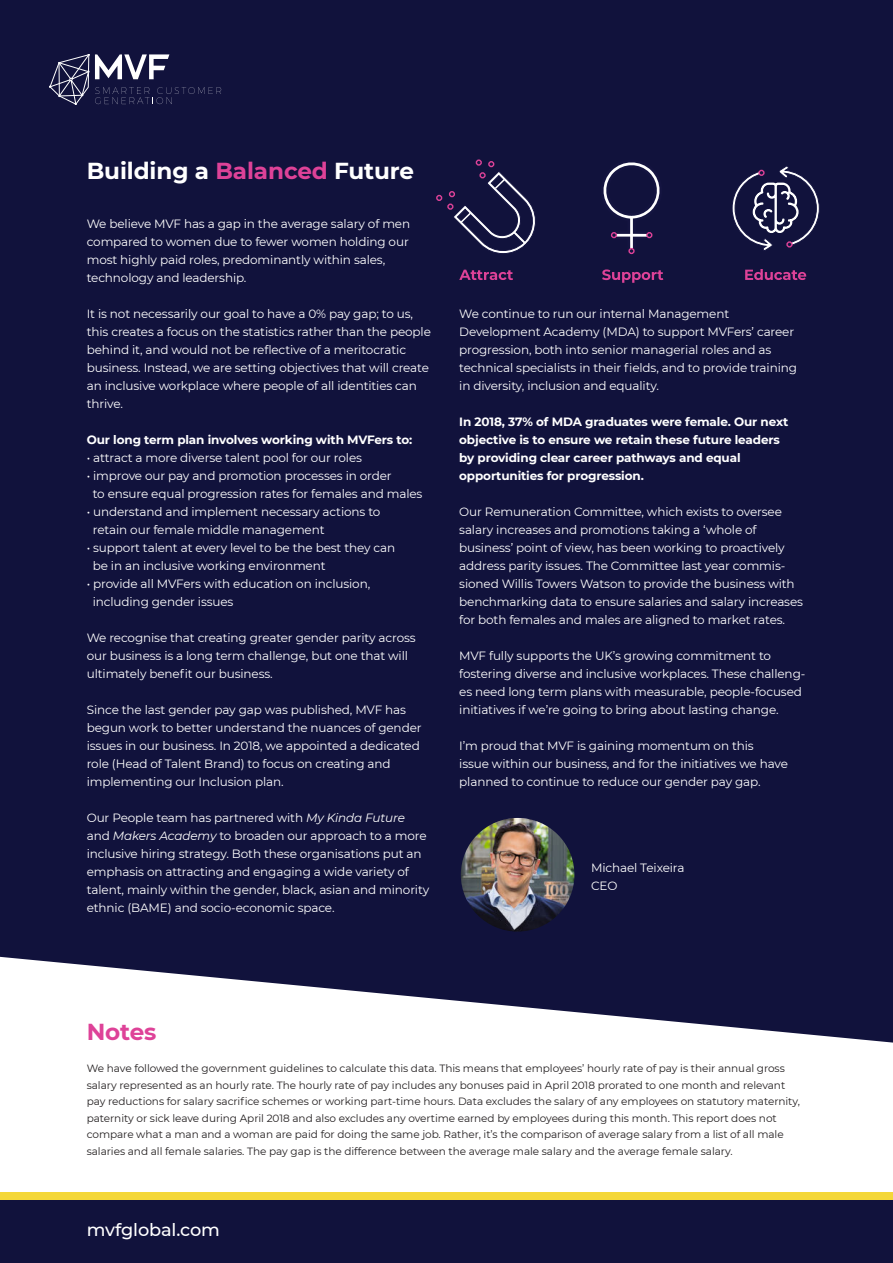
<style>
.page{position:relative;width:893px;height:1263px;background:#fff}
.page>*{position:absolute;margin:0;border:0;box-sizing:border-box;transform-origin:0 0}
.t1{font:700 23.1px "Montserrat";letter-spacing:-.005em;color:#fff}
.t2{font:700 23.1px "Montserrat";letter-spacing:-.005em;color:#de4298}
.t3{font:500 17.7px "Montserrat";letter-spacing:-.005em;color:#fff}
.t4{font:12px/18px "Montserrat";letter-spacing:-.01em;color:#fff}
.t5{font:700 12px/18px "Montserrat";letter-spacing:-.01em;color:#fff}
.t6{font:10.5px/16.5px "Montserrat";letter-spacing:-.005em;color:#231f20}
.s1{color:#de4298}
.s2{font-style:italic}
</style>
<div class="page">
<div style="left:0;top:1199px;width:893px;height:64px;background:#11123c"></div>
<div style="left:0;top:0;width:893px;height:1042px;background:#11123c"></div>
<div style="left:0;top:1192px;width:893px;height:7px;background:#f4d738"></div>
<svg style="left:49px;top:54px;width:172px;height:51px;background:#343559"></svg>
<img style="left:461px;top:818px;width:113px;height:113px;border-radius:57px">
<div style="left:476px;top:159px;width:6px;height:7px;border:1px solid #de4298;border-radius:50%"></div>
<svg style="left:436px;top:160px;width:103px;height:94px;background:#25234b"></svg>
<svg style="left:459px;top:270px;width:54px;height:10px"></svg>
<svg style="left:599px;top:154px;width:69px;height:101px;background:#28274e"></svg>
<svg style="left:602px;top:269px;width:61px;height:14px"></svg>
<svg style="left:731px;top:165px;width:89px;height:86px;background:#333358"></svg>
<svg style="left:745px;top:269px;width:61px;height:11px"></svg>
<h1 class="t1" style="left:87px;top:160px;width:329px">Building a <span class="s1">Balanced</span> Future</h1>
<p class="t4" style="left:87px;top:214px;width:325px">We believe MVF has a gap in the average salary of men compared to women due to fewer women holding our most highly paid roles, predominantly within sales, technology and leadership.</p>
<p class="t4" style="left:87px;top:304px;width:346px">It is not necessarily our goal to have a 0% pay gap; to us, this creates a focus on the statistics rather than the people behind it, and would not be reflective of a meritocratic business. Instead, we are setting objectives that will create an inclusive workplace where people of all identities can thrive.</p>
<p class="t5" style="left:87px;top:432px;width:327px">Our long term plan involves working with MVFers to:</p>
<p class="t4" style="left:87px;top:448px;width:277px">• attract a more diverse talent pool for our roles</p>
<p class="t4" style="left:93px;top:466px;width:331px;text-indent:-6px">• improve our pay and promotion processes in order<br>to ensure equal progression rates for females and males</p>
<p class="t4" style="left:93px;top:502px;width:289px;text-indent:-6px">• understand and implement necessary actions to retain our female middle management</p>
<p class="t4" style="left:93px;top:538px;width:304px;text-indent:-6px">• support talent at every level to be the best they can be in an inclusive working environment</p>
<p class="t4" style="left:93px;top:574px;width:279px;text-indent:-6px">• provide all MVFers with education on inclusion, including gender issues</p>
<p class="t4" style="left:87px;top:628px;width:330px">We recognise that creating greater gender parity across our business is a long term challenge, but one that will ultimately benefit our business.</p>
<p class="t4" style="left:87px;top:700px;width:336px">Since the last gender pay gap was published, MVF has begun work to better understand the nuances of gender issues in our business. In 2018, we appointed a dedicated role (Head of Talent Brand) to focus on creating and implementing our Inclusion plan.</p>
<p class="t4" style="left:87px;top:808px;width:344px">Our People team has partnered with <span class="s2">My Kinda Future </span>and <span class="s2">Makers Academy</span> to broaden our approach to a more inclusive hiring strategy. Both these organisations put an emphasis on attracting and engaging a wide variety of talent, mainly within the gender, black, asian and minority ethnic (BAME) and socio-economic space.</p>
<p class="t4" style="left:459px;top:304px;width:339px">We continue to run our internal Management Development Academy (MDA) to support MVFers’ career progression, both into senior managerial roles and as technical specialists in their fields, and to provide training in diversity, inclusion and equality.</p>
<p class="t5" style="left:459px;top:414px;width:331px">In 2018, 37% of MDA graduates were female. Our next objective is to ensure we retain these future leaders by providing clear career pathways and equal opportunities for progression.</p>
<p class="t4" style="left:459px;top:502px;width:345px">Our Remuneration Committee, which exists to oversee salary increases and promotions taking a ‘whole of business’ point of view, has been working to proactively address parity issues. The Committee last year commis&shy;sioned Willis Towers Watson to provide the business with benchmarking data to ensure salaries and salary increases for both females and males are aligned to market rates.</p>
<p class="t4" style="left:459px;top:646px;width:348px">MVF fully supports the UK’s growing commitment to fostering diverse and inclusive workplaces. These challeng&shy;es need long term plans with measurable, people-focused initiatives if we’re going to bring about lasting change.</p>
<p class="t4" style="left:459px;top:736px;width:330px">I’m proud that MVF is gaining momentum on this<br>issue within our business, and for the initiatives we have planned to continue to reduce our gender pay gap.</p>
<p class="t4" style="left:591px;top:858px;width:95px">Michael Teixeira<br>CEO</p>
<h1 class="t2" style="left:87px;top:1022px;width:71px">Notes</h1>
<p class="t6" style="left:87px;top:1060px;width:715px">We have followed the government guidelines to calculate this data. This means that employees’ hourly rate of pay is their annual gross salary represented as an hourly rate. The hourly rate of pay includes any bonuses paid in April 2018 prorated to one month and relevant pay reductions for salary sacrifice schemes or working part-time hours. Data excludes the salary of any employees on statutory maternity, paternity or sick leave during April 2018 and also excludes any overtime earned by employees during this month. This report does not compare what a man and a woman are paid for doing the same job. Rather, it’s the comparison of average salary from a list of all male salaries and all female salaries. The pay gap is the difference between the average male salary and the average female salary.</p>
<h2 class="t3" style="left:87px;top:1223px;width:135px">mvfglobal.com</h2>
</div>
